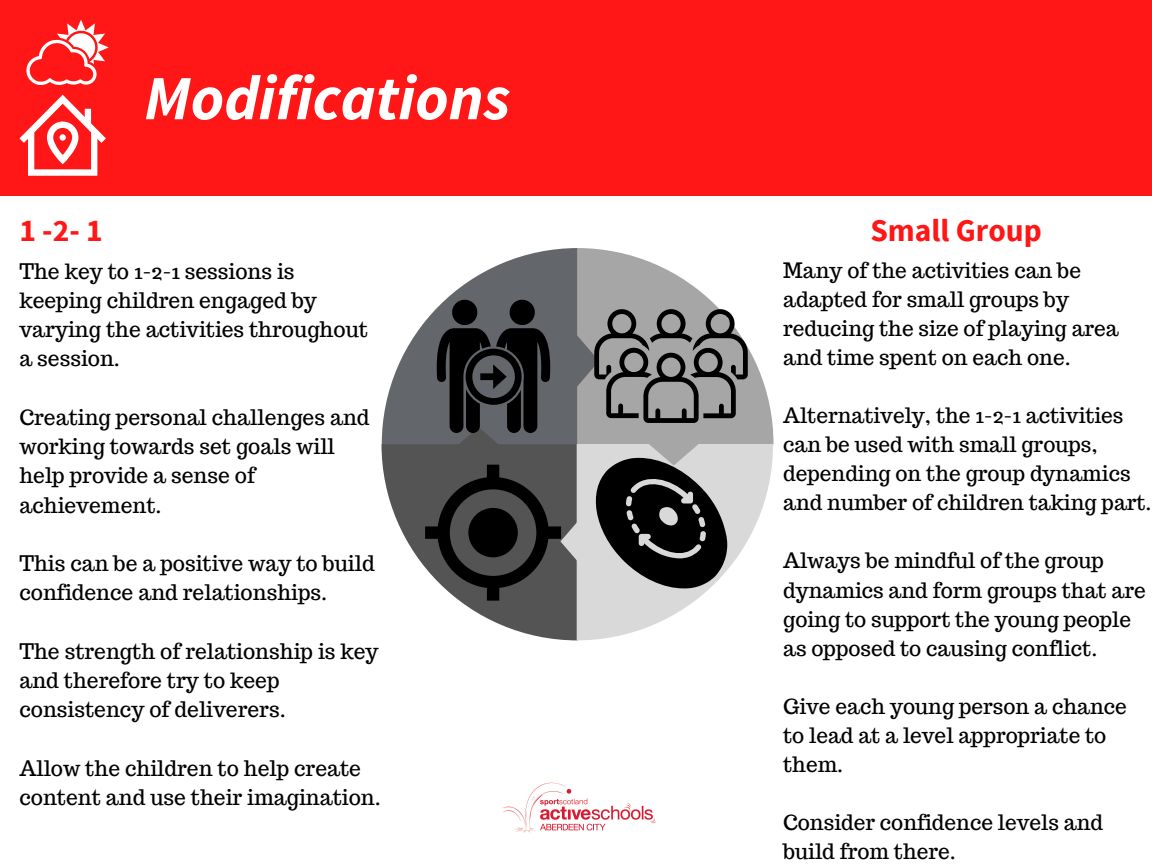
<style>
.page{position:relative;width:1152px;height:864px;background:#fff}
.page>*{position:absolute;margin:0;border:0;box-sizing:border-box;transform-origin:0 0}
.t1{font:italic 700 63px "Source Sans Pro";color:#fff}
.t2{font:700 31.5px "Source Sans Pro";color:#ff1616}
.t3{font:21px/29.2px "Trocchi";color:#000}
.t4{font:20.85px/29px "Trocchi";color:#000}
</style>
<div class="page">
<div style="left:0;top:0;width:1152px;height:195px;background:#ff1616"></div>
<img style="left:502px;top:782px;width:154px;height:51px">
<svg style="left:19px;top:95px;width:87px;height:81px"></svg>
<svg style="left:26px;top:20px;width:83px;height:65px"></svg>
<svg style="left:382px;top:248px;width:392px;height:392px"></svg>
<h2 class="t2" style="left:19px;top:210px;width:85px">1-2-1</h2>
<h1 class="t1" style="left:144px;top:57px;width:368px">Modifications</h1>
<p class="t3" style="left:19px;top:256px;width:350px">The key to 1-2-1 sessions is keeping children engaged by varying the activities throughout a session.</p>
<p class="t3" style="left:19px;top:402px;width:352px">Creating personal challenges and working towards set goals will help provide a sense of achievement.</p>
<p class="t3" style="left:19px;top:549px;width:357px">This can be a positive way to build confidence and relationships.</p>
<p class="t3" style="left:19px;top:636px;width:361px">The strength of relationship is key and therefore try to keep consistency of deliverers.</p>
<p class="t3" style="left:19px;top:753px;width:363px">Allow the children to help create content and use their imagination.</p>
<h2 class="t2" style="left:870px;top:210px;width:173px">Small Group</h2>
<p class="t4" style="left:783px;top:256px;width:337px">Many of the activities can be adapted for small groups by reducing the size of playing area and time spent on each one.</p>
<p class="t4" style="left:783px;top:401px;width:370px">Alternatively, the 1-2-1 activities can be used with small groups, depending on the group dynamics and number of children taking part.</p>
<p class="t4" style="left:783px;top:546px;width:364px">Always be mindful of the group dynamics and form groups that are going to support the young people as opposed to causing conflict.</p>
<p class="t4" style="left:783px;top:691px;width:345px">Give each young person a chance to lead at a level appropriate to them.</p>
<p class="t4" style="left:783px;top:807px;width:322px">Consider confidence levels and build from there.</p>
</div>
